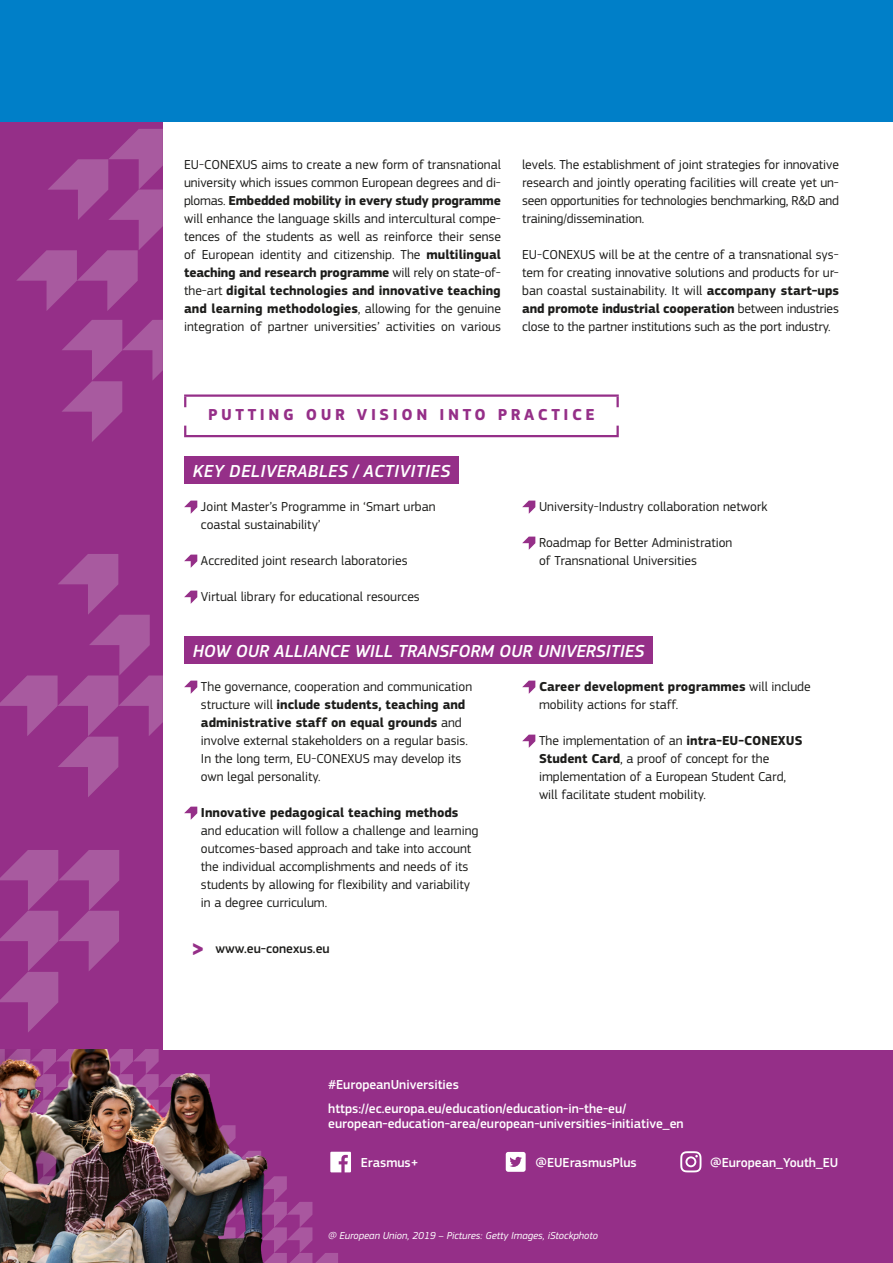
<style>
.page{position:relative;width:893px;height:1263px;background:#fff}
.page>*{position:absolute;margin:0;border:0;box-sizing:border-box;transform-origin:0 0}
.Social_media_body{font:900 21px "EC Square Sans Pro Extra";color:#952f88}
.Title_3{font:italic 500 18.15px "EC Square Sans Pro";color:#fff}
.Title_3-2{font:italic 500 18.15px "EC Square Sans Pro";letter-spacing:.02em;color:#fff}
.Title_2{font:700 16.5px "EC Square Sans Pro";letter-spacing:.22em;color:#952f88}
.Body_justified{font:13.5px/18px "EC Square Sans Pro";letter-spacing:-.01em;color:#1d1d1b;text-align:justify}
.Body{font:13.5px/18px "EC Square Sans Pro";color:#1d1d1b}
.Social_media_body-2{font:500 13.5px/15px "EC Square Sans Pro";color:#fff}
.Social_media_body-3{font:500 13.5px "EC Square Sans Pro";color:#1d1d1b}
.Social_media_body-4{font:italic 10.5px "EC Square Sans Pro";color:#fff}
.s1{font-weight:700}
</style>
<div class="page">
<div style="left:0;top:1051px;width:893px;height:212px;background:#952f88"></div>
<div style="left:0;top:0;width:163px;height:1153px;background:#952f88"></div>
<svg style="left:62px;top:320px;width:101px;height:122px"></svg>
<svg style="left:0;top:554px;width:163px;height:243px"></svg>
<svg style="left:0;top:850px;width:119px;height:182px"></svg>
<svg style="left:16px;top:129px;width:147px;height:182px"></svg>
<svg style="left:506px;top:1152px;width:20px;height:20px"></svg>
<svg style="left:680px;top:1151px;width:21px;height:21px"></svg>
<svg style="left:303px;top:1050px;width:48px;height:213px"></svg>
<img style="left:0;top:1049px;width:303px;height:214px">
<div style="left:0;top:0;width:893px;height:122px;background:#007fc8"></div>
<div style="left:184px;top:457px;width:275px;height:27px;background:#952f88"></div>
<div style="left:184px;top:637px;width:469px;height:27px;background:#952f88"></div>
<svg style="left:184px;top:681px;width:13px;height:13px"></svg>
<svg style="left:184px;top:807px;width:13px;height:13px"></svg>
<svg style="left:522px;top:681px;width:13px;height:13px"></svg>
<svg style="left:522px;top:735px;width:13px;height:13px"></svg>
<svg style="left:184px;top:501px;width:13px;height:13px"></svg>
<svg style="left:184px;top:555px;width:13px;height:13px"></svg>
<svg style="left:184px;top:591px;width:13px;height:13px"></svg>
<svg style="left:522px;top:501px;width:13px;height:13px"></svg>
<svg style="left:522px;top:537px;width:13px;height:13px"></svg>
<svg style="left:184px;top:397px;width:2px;height:10px"></svg>
<hr style="left:184px;top:394px;width:435px;height:3px;background:#952f88">
<svg style="left:616px;top:397px;width:3px;height:10px"></svg>
<svg style="left:184px;top:426px;width:2px;height:9px"></svg>
<svg style="left:616px;top:426px;width:3px;height:9px"></svg>
<hr style="left:184px;top:435px;width:435px;height:2px;background:#952f88">
<p class="Body_justified" style="left:184px;top:155px;width:318px">EU-CONEXUS aims to create a new form of transnational university which issues common European degrees and di&shy;plomas. <span class="s1">Embedded mobility in every study programme </span>will enhance the language skills and intercultural compe&shy;tences of the students as well as reinforce their sense of European identity and citizenship. The <span class="s1">multilingual teaching and research programme</span> will rely on state-of&shy;the-art <span class="s1">digital technologies and innovative teaching and learning methodologies</span>, allowing for the genuine integration of partner universities’ activities on various</p>
<p class="Body_justified" style="left:522px;top:155px;width:318px">levels. The establishment of joint strategies for innovative research and jointly operating facilities will create yet un&shy;seen opportunities for technologies benchmarking, R&amp;D and training/dissemination.</p>
<p class="Body_justified" style="left:522px;top:245px;width:318px">EU-CONEXUS will be at the centre of a transnational sys&shy;tem for creating innovative solutions and products for ur&shy;ban coastal sustainability. It will <span class="s1">accompany start-ups and promote industrial cooperation</span> between industries close to the partner institutions such as the port industry.</p>
<p class="Title_2" style="left:208px;top:404px;width:388px">PUTTING OUR VISION INTO PRACTICE</p>
<p class="Title_3-2" style="left:193px;top:460px;width:259px">KEY DELIVERABLES / ACTIVITIES</p>
<p class="Body" style="left:201px;top:497px;width:236px">Joint Master’s Programme in ‘Smart urban coastal sustainability’</p>
<p class="Body" style="left:201px;top:551px;width:208px">Accredited joint research laboratories</p>
<p class="Body" style="left:201px;top:587px;width:220px">Virtual library for educational resources</p>
<p class="Body" style="left:539px;top:497px;width:230px">University-Industry collaboration network</p>
<p class="Body" style="left:539px;top:533px;width:195px">Roadmap for Better Administration of Transnational Universities</p>
<p class="Title_3" style="left:193px;top:640px;width:453px">HOW OUR ALLIANCE WILL TRANSFORM OUR UNIVERSITIES</p>
<p class="Body" style="left:201px;top:677px;width:273px">The governance, cooperation and communication structure will <span class="s1">include students, teaching and administrative staff on equal grounds</span> and involve external stakeholders on a regular basis.<br>In the long term, EU-CONEXUS may develop its own legal personality.</p>
<p class="Body" style="left:201px;top:803px;width:279px"><span class="s1">Innovative pedagogical teaching methods </span>and education will follow a challenge and learning outcomes-based approach and take into account the individual accomplishments and needs of its students by allowing for flexibility and variability in a degree curriculum.</p>
<p class="Body" style="left:539px;top:677px;width:273px"><span class="s1">Career development programmes</span> will include mobility actions for staff.</p>
<p class="Body" style="left:539px;top:731px;width:265px">The implementation of an <span class="s1">intra-EU-CONEXUS Student Card</span>, a proof of concept for the implementation of a European Student Card, will facilitate student mobility.</p>
<p class="Social_media_body" style="left:192px;top:936px;width:14px">&gt;</p>
<p class="Social_media_body-3" style="left:215px;top:941px;width:116px">www.eu-conexus.eu</p>
<p class="Social_media_body-2" style="left:328px;top:1077px;width:132px">#EuropeanUniversities</p>
<p class="Social_media_body-2" style="left:328px;top:1101px;width:357px">https://ec.europa.eu/education/education-in-the-eu/ european-education-area/european-universities-initiative_en</p>
<p class="Social_media_body-2" style="left:361px;top:1155px;width:59px">Erasmus+</p>
<p class="Social_media_body-2" style="left:535px;top:1155px;width:103px">@EUErasmusPlus</p>
<p class="Social_media_body-2" style="left:710px;top:1155px;width:130px">@European_Youth_EU</p>
<p class="Social_media_body-4" style="left:328px;top:1229px;width:271px">@ European Union, 2019 – Pictures: Getty Images, iStockphoto</p>
</div>
